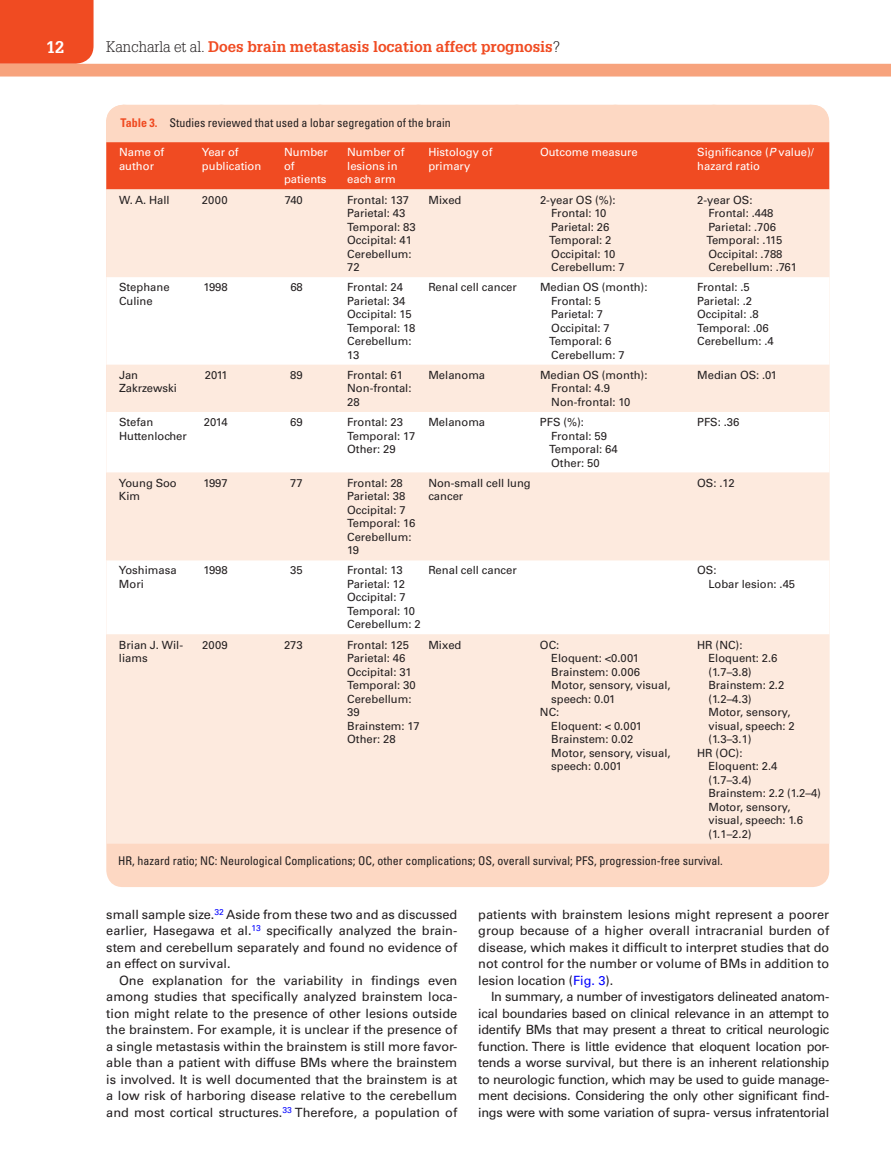
<style>
.page{position:relative;width:891px;height:1175px;background:#fff}
.page>*{position:absolute;margin:0;border:0;box-sizing:border-box;transform-origin:0 0}
.t1{font:700 16.5px "Glypha LT Std";color:#fff}
.t2{font:700 15px "Glypha LT Std";color:#f04b22}
.t3{font:12.75px/16.5px "Univers LT Std";color:#231f20;text-align:justify}
.t4{font:condensed 12px "Univers LT Std";color:#231f20}
.t5{font:11.25px/13.5px "Univers LT Std";color:#231f20}
.t6{font:11.25px/13.5px "Univers LT Std";color:#fff}
.s1{font-weight:300;color:#231f20}
.s2{font-weight:700;color:#f04b22}
.s3{font-style:italic}
.s4{color:#00f}
</style>
<div class="page">
<div style="left:0;top:0;width:94px;height:64px;background:#f04b22"></div>
<div style="left:0;top:64px;width:891px;height:12px;background:#f7a37d"></div>
<div style="left:106px;top:105px;width:723px;height:782px;background:#fdd8c3;border-radius:17px"></div>
<svg style="left:106px;top:105px;width:723px;height:84px"></svg>
<div style="left:106px;top:189px;width:723px;height:654px;background:#fdeade"></div>
<svg style="left:106px;top:277px;width:723px;height:357px;background:#fef7f2"></svg>
<h1 class="t1" style="left:46px;top:37px;width:20px">12</h1>
<h2 class="t2" style="left:106px;top:37px;width:455px"><span class="s1">Kancharla et al.</span> Does brain metastasis location affect prognosis<span class="s1">?</span></h2>
<p class="t4" style="left:121px;top:115px;width:332px"><span class="s2">Table 3.</span> Studies reviewed that used a lobar segregation of the brain</p>
<p class="t6" style="left:119px;top:146px;width:47px">Name of author</p>
<p class="t6" style="left:202px;top:146px;width:61px">Year of publication</p>
<p class="t6" style="left:284px;top:146px;width:45px">Number of patients</p>
<p class="t6" style="left:347px;top:146px;width:59px">Number of lesions in each arm</p>
<p class="t6" style="left:428px;top:146px;width:66px">Histology of primary</p>
<p class="t6" style="left:540px;top:146px;width:99px">Outcome measure</p>
<p class="t6" style="left:697px;top:146px;width:118px">Significance (<span class="s3">P</span> value)/ hazard ratio</p>
<p class="t5" style="left:119px;top:193px;width:52px">W. A. Hall</p>
<p class="t5" style="left:202px;top:193px;width:27px">2000</p>
<p class="t5" style="left:285px;top:193px;width:20px">740</p>
<p class="t5" style="left:347px;top:193px;width:70px">Frontal: 137<br>Parietal: 43<br>Temporal: 83<br>Occipital: 41<br>Cerebellum:<br>72</p>
<p class="t5" style="left:428px;top:193px;width:35px">Mixed</p>
<p class="t5" style="left:549px;top:193px;width:77px;text-indent:-9px">2-year OS (%):<br>Frontal: 10<br>Parietal: 26<br>Temporal: 2<br>Occipital: 10<br>Cerebellum: 7</p>
<p class="t5" style="left:706px;top:193px;width:92px;text-indent:-9px">2-year OS:<br>Frontal: .448<br>Parietal: .706<br>Temporal: .115<br>Occipital: .788<br>Cerebellum: .761</p>
<p class="t5" style="left:119px;top:280px;width:52px">Stephane<br>Culine</p>
<p class="t5" style="left:203px;top:280px;width:26px">1998</p>
<p class="t5" style="left:290px;top:280px;width:14px">68</p>
<p class="t5" style="left:347px;top:280px;width:70px">Frontal: 24<br>Parietal: 34<br>Occipital: 15<br>Temporal: 18<br>Cerebellum:<br>13</p>
<p class="t5" style="left:428px;top:280px;width:90px">Renal cell cancer</p>
<p class="t5" style="left:549px;top:280px;width:100px;text-indent:-9px">Median OS (month):<br>Frontal: 5<br>Parietal: 7<br>Occipital: 7<br>Temporal: 6<br>Cerebellum: 7</p>
<p class="t5" style="left:697px;top:280px;width:78px">Frontal: .5<br>Parietal: .2<br>Occipital: .8<br>Temporal: .06<br>Cerebellum: .4</p>
<p class="t5" style="left:119px;top:368px;width:59px">Jan<br>Zakrzewski</p>
<p class="t5" style="left:205px;top:368px;width:24px">2011</p>
<p class="t5" style="left:290px;top:368px;width:14px">89</p>
<p class="t5" style="left:347px;top:368px;width:66px">Frontal: 61<br>Non-frontal:<br>28</p>
<p class="t5" style="left:428px;top:368px;width:58px">Melanoma</p>
<p class="t5" style="left:551px;top:368px;width:98px;text-indent:-11px">Median OS (month):<br>Frontal: 4.9<br>Non-frontal: 10</p>
<p class="t5" style="left:697px;top:368px;width:82px">Median OS: .01</p>
<p class="t5" style="left:119px;top:415px;width:69px">Stefan<br>Huttenlocher</p>
<p class="t5" style="left:204px;top:415px;width:26px">2014</p>
<p class="t5" style="left:290px;top:415px;width:14px">69</p>
<p class="t5" style="left:347px;top:415px;width:70px">Frontal: 23<br>Temporal: 17<br>Other: 29</p>
<p class="t5" style="left:428px;top:415px;width:58px">Melanoma</p>
<p class="t5" style="left:549px;top:415px;width:70px;text-indent:-9px">PFS (%):<br>Frontal: 59<br>Temporal: 64<br>Other: 50</p>
<p class="t5" style="left:697px;top:415px;width:44px">PFS: .36</p>
<p class="t5" style="left:119px;top:476px;width:59px">Young Soo<br>Kim</p>
<p class="t5" style="left:203px;top:476px;width:26px">1997</p>
<p class="t5" style="left:290px;top:476px;width:14px">77</p>
<p class="t5" style="left:347px;top:476px;width:70px">Frontal: 28<br>Parietal: 38<br>Occipital: 7<br>Temporal: 16<br>Cerebellum:<br>19</p>
<p class="t5" style="left:428px;top:476px;width:104px">Non-small cell lung cancer</p>
<p class="t5" style="left:697px;top:476px;width:39px">OS: .12</p>
<p class="t5" style="left:119px;top:564px;width:59px">Yoshimasa<br>Mori</p>
<p class="t5" style="left:203px;top:564px;width:26px">1998</p>
<p class="t5" style="left:290px;top:564px;width:14px">35</p>
<p class="t5" style="left:347px;top:564px;width:75px">Frontal: 13<br>Parietal: 12<br>Occipital: 7<br>Temporal: 10<br>Cerebellum: 2</p>
<p class="t5" style="left:428px;top:564px;width:90px">Renal cell cancer</p>
<p class="t5" style="left:708px;top:564px;width:88px;text-indent:-11px">OS:<br>Lobar lesion: .45</p>
<p class="t5" style="left:119px;top:638px;width:66px">Brian J. Wil&shy;liams</p>
<p class="t5" style="left:202px;top:638px;width:27px">2009</p>
<p class="t5" style="left:284px;top:638px;width:20px">273</p>
<p class="t5" style="left:347px;top:638px;width:74px">Frontal: 125<br>Parietal: 46<br>Occipital: 31<br>Temporal: 30<br>Cerebellum:<br>39<br>Brainstem: 17<br>Other: 28</p>
<p class="t5" style="left:428px;top:638px;width:35px">Mixed</p>
<p class="t5" style="left:540px;top:638px;width:21px">OC:</p>
<p class="t5" style="left:697px;top:638px;width:47px">HR (NC):</p>
<p class="t5" style="left:708px;top:651px;width:71px">Eloquent: 2.6</p>
<p class="t5" style="left:708px;top:665px;width:45px">(1.7–3.8)</p>
<p class="t5" style="left:708px;top:678px;width:77px">Brainstem: 2.2</p>
<p class="t5" style="left:708px;top:692px;width:45px">(1.2–4.3)</p>
<p class="t5" style="left:708px;top:705px;width:84px">Motor, sensory,</p>
<p class="t5" style="left:708px;top:719px;width:88px">visual, speech: 2</p>
<p class="t5" style="left:708px;top:732px;width:45px">(1.3–3.1)</p>
<p class="t5" style="left:697px;top:746px;width:47px">HR (OC):</p>
<p class="t5" style="left:708px;top:759px;width:71px">Eloquent: 2.4</p>
<p class="t5" style="left:708px;top:773px;width:45px">(1.7–3.4)</p>
<p class="t5" style="left:708px;top:786px;width:114px">Brainstem: 2.2 (1.2–4)</p>
<p class="t5" style="left:708px;top:800px;width:84px">Motor, sensory,</p>
<p class="t5" style="left:708px;top:813px;width:96px">visual, speech: 1.6</p>
<p class="t5" style="left:708px;top:827px;width:45px">(1.1–2.2)</p>
<p class="t4" style="left:118px;top:853px;width:606px">HR, hazard ratio; NC: Neurological Complications; OC, other complications; OS, overall survival; PFS, progression-free survival.</p>
<p class="t5" style="left:551px;top:651px;width:89px">Eloquent: &lt;0.001</p>
<p class="t5" style="left:551px;top:665px;width:90px">Brainstem: 0.006</p>
<p class="t5" style="left:551px;top:678px;width:121px">Motor, sensory, visual,</p>
<p class="t5" style="left:551px;top:692px;width:66px">speech: 0.01</p>
<p class="t5" style="left:540px;top:705px;width:21px">NC:</p>
<p class="t5" style="left:551px;top:719px;width:92px">Eloquent: &lt; 0.001</p>
<p class="t5" style="left:551px;top:732px;width:84px">Brainstem: 0.02</p>
<p class="t5" style="left:551px;top:746px;width:121px">Motor, sensory, visual,</p>
<p class="t5" style="left:551px;top:759px;width:72px">speech: 0.001</p>
<p class="t3" style="left:106px;top:906px;width:353px">small sample size.<sup>32</sup> Aside from these two and as discussed earlier, Hasegawa et al.<sup>13</sup> specifically analyzed the brain&shy;stem and cerebellum separately and found no evidence of an effect on survival.</p>
<p class="t3" style="left:106px;top:972px;width:353px;text-indent:13px">One explanation for the variability in findings even among studies that specifically analyzed brainstem loca&shy;tion might relate to the presence of other lesions outside the brainstem. For example, it is unclear if the presence of a single metastasis within the brainstem is still more favor&shy;able than a patient with diffuse BMs where the brainstem is involved. It is well documented that the brainstem is at a low risk of harboring disease relative to the cerebellum and most cortical structures.<sup>33</sup> Therefore, a population of</p>
<p class="t3" style="left:478px;top:906px;width:353px">patients with brainstem lesions might represent a poorer group because of a higher overall intracranial burden of disease, which makes it difficult to interpret studies that do not control for the number or volume of BMs in addition to lesion location (<span class="s4">Fig. 3</span>).</p>
<p class="t3" style="left:478px;top:988px;width:353px;text-indent:13px">In summary, a number of investigators delineated anatom&shy;ical boundaries based on clinical relevance in an attempt to identify BMs that may present a threat to critical neurologic function. There is little evidence that eloquent location por&shy;tends a worse survival, but there is an inherent relationship to neurologic function, which may be used to guide manage&shy;ment decisions. Considering the only other significant find&shy;ings were with some variation of supra- versus infratentorial</p>
</div>
